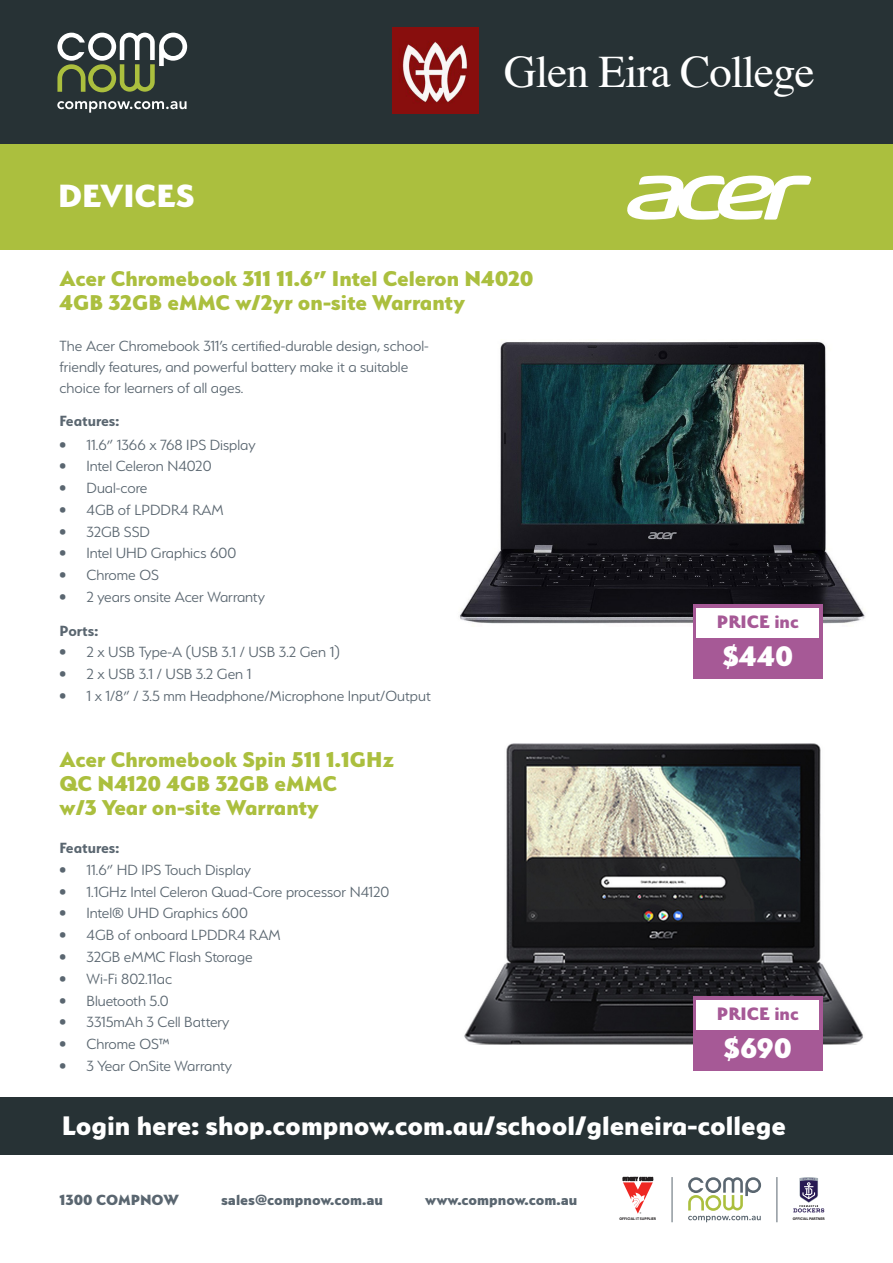
<style>
.page{position:relative;width:893px;height:1263px;background:#fff}
.page>*{position:absolute;margin:0;border:0;box-sizing:border-box;transform-origin:0 0}
.CTA{font:45px "Times";letter-spacing:-.02em;color:#fff}
.heading{font:800 36px "Serenity";color:#fff}
.special_price{font:800 31.65px "Serenity";color:#fff}
.t1{font:800 30px "Serenity";color:#fff}
.sub_heading{font:800 24px/24px "Serenity";color:#abbf3e}
.special_price-2{font:800 20.1px "Serenity";color:#a65996}
.t2{font:300 16.5px/21px "Serenity";color:#5a6670}
.t3{font:800 16.5px "Serenity";color:#5a6670}
.t4{font:700 16.5px "Serenity";color:#5a6670}
.t5{font:700 3.75px "Myriad Pro";color:#231f20}
</style>
<div class="page">
<img style="left:464px;top:743px;width:399px;height:302px">
<div style="left:0;top:0;width:893px;height:144px;background:#273235"></div>
<svg style="left:57px;top:33px;width:130px;height:59px"></svg>
<svg style="left:57px;top:101px;width:130px;height:12px"></svg>
<div style="left:0;top:144px;width:893px;height:106px;background:#abbf3e"></div>
<hr style="left:672px;top:1177px;width:1px;height:45px;background:#5a6670">
<hr style="left:777px;top:1177px;width:1px;height:45px;background:#5a6670">
<svg style="left:622px;top:1177px;width:32px;height:37px"></svg>
<svg style="left:688px;top:1177px;width:73px;height:45px"></svg>
<svg style="left:793px;top:1177px;width:31px;height:35px"></svg>
<img style="left:459px;top:342px;width:406px;height:285px">
<div style="left:693px;top:605px;width:129px;height:74px;background:#a65996"></div>
<div style="left:697px;top:608px;width:122px;height:29px;background:#fff"></div>
<div style="left:693px;top:997px;width:129px;height:74px;background:#a65996"></div>
<div style="left:697px;top:1000px;width:122px;height:29px;background:#fff"></div>
<img style="left:393px;top:27px;width:86px;height:86px">
<svg style="left:627px;top:176px;width:184px;height:44px"></svg>
<div style="left:0;top:1097px;width:893px;height:57px;background:#273235"></div>
<p class="heading" style="left:58px;top:175px;width:138px">DEVICES</p>
<p class="CTA" style="left:504px;top:30px;width:312px">Glen Eira College</p>
<p class="sub_heading" style="left:60px;top:267px;width:476px">Acer Chromebook 311 11.6” Intel Celeron N4020<br>4GB 32GB eMMC w/2yr on-site Warranty</p>
<p class="t2" style="left:60px;top:335px;width:371px">The Acer Chromebook 311’s certified-durable design, school&shy;friendly features, and powerful battery make it a suitable choice for learners of all ages.</p>
<p class="t4" style="left:60px;top:412px;width:61px">Features:</p>
<p class="t2" style="left:60px;top:434px;width:198px">• 11.6” 1366 x 768 IPS Display</p>
<p class="t2" style="left:60px;top:456px;width:154px">• Intel Celeron N4020</p>
<p class="t2" style="left:60px;top:477px;width:89px">• Dual-core</p>
<p class="t2" style="left:60px;top:499px;width:166px">• 4GB of LPDDR4 RAM</p>
<p class="t2" style="left:60px;top:521px;width:92px">• 32GB SSD</p>
<p class="t2" style="left:60px;top:543px;width:178px">• Intel UHD Graphics 600</p>
<p class="t2" style="left:60px;top:564px;width:101px">• Chrome OS</p>
<p class="t2" style="left:60px;top:586px;width:207px">• 2 years onsite Acer Warranty</p>
<p class="t4" style="left:60px;top:621px;width:40px">Ports:</p>
<p class="t2" style="left:60px;top:642px;width:282px">• 2 x USB Type-A (USB 3.1 / USB 3.2 Gen 1)</p>
<p class="t2" style="left:60px;top:663px;width:193px">• 2 x USB 3.1 / USB 3.2 Gen 1</p>
<p class="t2" style="left:60px;top:685px;width:373px">• 1 x 1/8” / 3.5 mm Headphone/Microphone Input/Output</p>
<p class="sub_heading" style="left:60px;top:747px;width:336px">Acer Chromebook Spin 511 1.1GHz<br>QC N4120 4GB 32GB eMMC<br>w/3 Year on-site Warranty</p>
<p class="t4" style="left:60px;top:839px;width:61px">Features:</p>
<p class="t2" style="left:60px;top:859px;width:193px">• 11.6” HD IPS Touch Display</p>
<p class="t2" style="left:60px;top:881px;width:331px">• 1.1GHz Intel Celeron Quad-Core processor N4120</p>
<p class="t2" style="left:60px;top:903px;width:190px">• Intel® UHD Graphics 600</p>
<p class="t2" style="left:60px;top:924px;width:223px">• 4GB of onboard LPDDR4 RAM</p>
<p class="t2" style="left:60px;top:946px;width:195px">• 32GB eMMC Flash Storage</p>
<p class="t2" style="left:60px;top:968px;width:114px">• Wi-Fi 802.11ac</p>
<p class="t2" style="left:60px;top:990px;width:111px">• Bluetooth 5.0</p>
<p class="t2" style="left:60px;top:1011px;width:171px">• 3315mAh 3 Cell Battery</p>
<p class="t2" style="left:60px;top:1033px;width:112px">• Chrome OS™</p>
<p class="t2" style="left:60px;top:1055px;width:174px">• 3 Year OnSite Warranty</p>
<p class="special_price-2" style="left:717px;top:610px;width:84px">PRICE inc</p>
<p class="special_price" style="left:722px;top:638px;width:72px">$440</p>
<p class="special_price-2" style="left:717px;top:1002px;width:84px">PRICE inc</p>
<p class="special_price" style="left:723px;top:1030px;width:70px">$690</p>
<p class="t1" style="left:62px;top:1109px;width:725px">Login here: shop.compnow.com.au/school/gleneira-college</p>
<p class="t3" style="left:60px;top:1190px;width:121px">1300 COMPNOW</p>
<p class="t3" style="left:221px;top:1190px;width:163px">sales@compnow.com.au</p>
<p class="t3" style="left:425px;top:1190px;width:154px">www.compnow.com.au</p>
<p class="t5" style="left:620px;top:1216px;width:38px">OFFICIAL IT SUPPLIER</p>
<p class="t5" style="left:793px;top:1216px;width:34px">OFFICIAL PARTNER</p>
</div>
